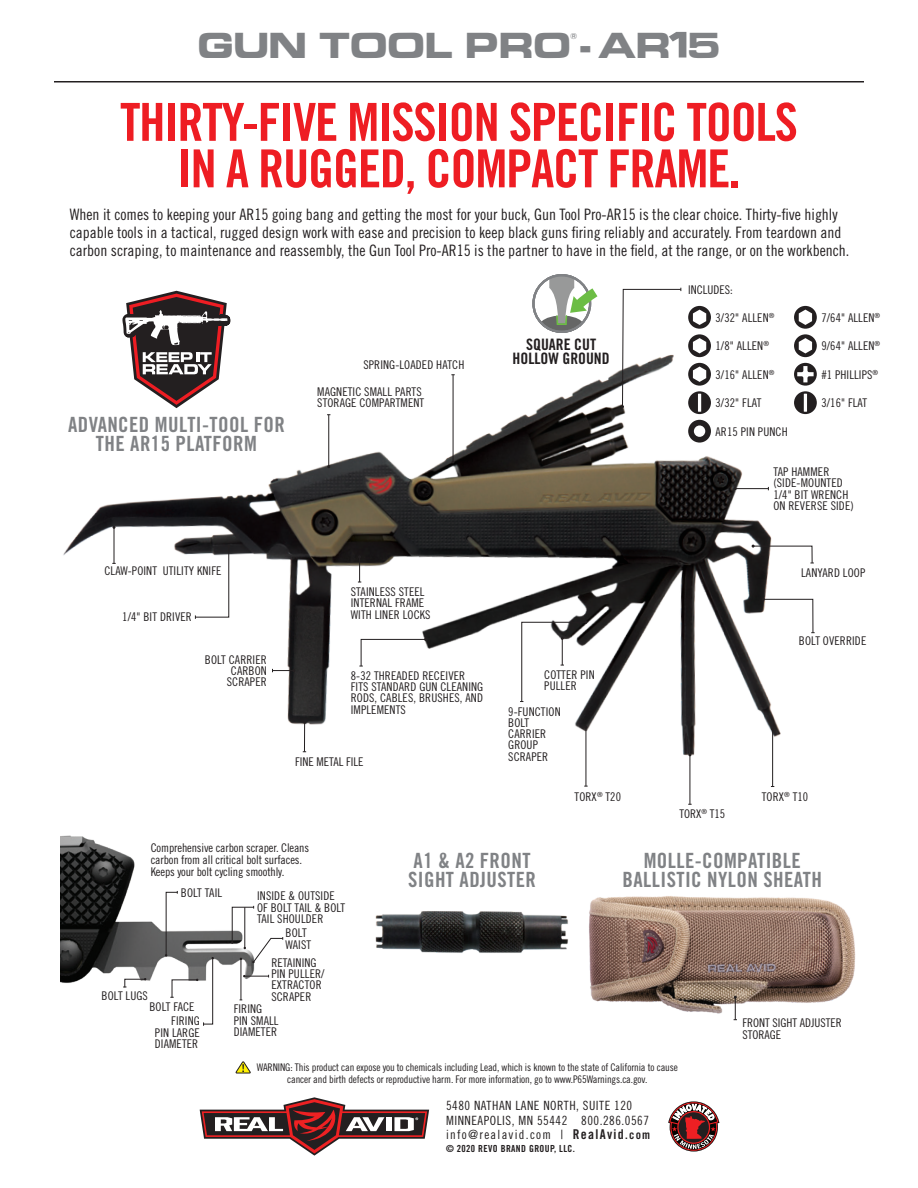
<style>
.page{position:relative;width:918px;height:1188px;background:#fff}
.page>*{position:absolute;margin:0;border:0;box-sizing:border-box;transform-origin:0 0}
.headline_lrg{font:52.5px/46.5px "Trade Gothic LT Std Bd Cn 20";letter-spacing:-.025em;color:#ee1d23;text-align:center}
.product_Title{font:700 36px "Eddmond";letter-spacing:-.02em;color:#808285}
.Descriptors{font:21px/18.8px "Trade Gothic LT Std Bd Cn 20";letter-spacing:.02em;color:#808285;text-align:center}
.lead_paragraph{font:15.75px/18px "Trade Gothic LT Std Cn 18";color:#231f20}
.t1{font:15.75px/13.5px "Trade Gothic LT Std Bd Cn 20";color:#231f20;text-align:center}
.t2{font:12.75px/14.5px "Trade Gothic LT Std Cn 18";letter-spacing:.04em;color:#231f20}
.callout-products{font:12px/11.2px "Trade Gothic LT Std Cn 18";letter-spacing:.01em;color:#231f20}
.callout-products-2{font:12px/12px "Trade Gothic LT Std Cn 18";letter-spacing:-.01em;color:#231f20}
.t3{font:10.5px/11.2px "Trade Gothic LT Std Cn 18";letter-spacing:-.01em;color:#231f20;text-align:center}
.t4{font:9.75px "Trade Gothic LT Std Bd Cn 20";letter-spacing:.04em;color:#231f20}
.product_Title-2{font:700 7.05px "Eddmond";color:#808285}
.s1{font-family:"Trade Gothic LT Std Bd Cn 20";font-size:13.5px}
.s2{font-family:"Trade Gothic LT Std Bd Cn 20";font-size:12px}
</style>
<div class="page">
<svg style="left:200px;top:1097px;width:229px;height:59px"></svg>
<svg style="left:668px;top:1101px;width:51px;height:51px"></svg>
<svg style="left:235px;top:1061px;width:16px;height:13px"></svg>
<svg style="left:669px;top:32px;width:17px;height:26px"></svg>
<hr style="left:54px;top:81px;width:810px;height:1px;background:#231f20">
<img style="left:63px;top:355px;width:739px;height:429px">
<hr style="left:114px;top:527px;width:1px;height:36px;background:#231f20">
<hr style="left:772px;top:729px;width:1px;height:58px;background:#231f20">
<hr style="left:586px;top:727px;width:1px;height:59px;background:#231f20">
<hr style="left:690px;top:755px;width:1px;height:49px;background:#231f20">
<svg style="left:358px;top:555px;width:3px;height:28px"></svg>
<hr style="left:453px;top:375px;width:1px;height:87px;background:#231f20">
<svg style="left:762px;top:598px;width:53px;height:35px"></svg>
<hr style="left:328px;top:415px;width:1px;height:52px;background:#231f20">
<svg style="left:195px;top:545px;width:35px;height:74px"></svg>
<hr style="left:304px;top:722px;width:1px;height:30px;background:#231f20">
<hr style="left:735px;top:488px;width:33px;height:1px;background:#231f20">
<svg style="left:621px;top:288px;width:61px;height:120px"></svg>
<svg style="left:688px;top:306px;width:23px;height:23px"></svg>
<svg style="left:693px;top:310px;width:13px;height:15px"></svg>
<svg style="left:794px;top:363px;width:23px;height:23px"></svg>
<svg style="left:797px;top:366px;width:17px;height:16px"></svg>
<div style="left:688px;top:391px;width:23px;height:23px;background:#231f20;border-radius:50%"></div>
<svg style="left:698px;top:394px;width:3px;height:18px"></svg>
<div style="left:794px;top:391px;width:23px;height:23px;background:#231f20;border-radius:50%"></div>
<svg style="left:804px;top:394px;width:3px;height:18px"></svg>
<div style="left:688px;top:420px;width:23px;height:23px;background:#231f20;border-radius:50%"></div>
<div style="left:694px;top:425px;width:11px;height:12px;background:#fff;border-radius:50%"></div>
<svg style="left:794px;top:306px;width:23px;height:23px"></svg>
<svg style="left:799px;top:310px;width:13px;height:15px"></svg>
<svg style="left:688px;top:334px;width:23px;height:23px"></svg>
<svg style="left:693px;top:338px;width:13px;height:15px"></svg>
<svg style="left:688px;top:363px;width:23px;height:23px"></svg>
<svg style="left:693px;top:367px;width:13px;height:15px"></svg>
<svg style="left:794px;top:334px;width:23px;height:23px"></svg>
<svg style="left:799px;top:338px;width:13px;height:15px"></svg>
<svg style="left:359px;top:638px;width:68px;height:29px"></svg>
<svg style="left:752px;top:545px;width:62px;height:19px"></svg>
<svg style="left:272px;top:669px;width:23px;height:3px"></svg>
<svg style="left:520px;top:621px;width:67px;height:81px"></svg>
<img style="left:61px;top:835px;width:194px;height:166px">
<hr style="left:241px;top:959px;width:1px;height:41px;background:#231f20">
<svg style="left:231px;top:906px;width:52px;height:57px"></svg>
<svg style="left:165px;top:891px;width:49px;height:134px"></svg>
<svg style="left:123px;top:978px;width:23px;height:10px"></svg>
<svg style="left:243px;top:975px;width:26px;height:2px"></svg>
<svg style="left:118px;top:290px;width:120px;height:123px"></svg>
<img style="left:375px;top:911px;width:194px;height:42px">
<img style="left:589px;top:896px;width:267px;height:124px">
<svg style="left:734px;top:996px;width:3px;height:24px"></svg>
<svg style="left:533px;top:275px;width:57px;height:57px"></svg>
<svg style="left:539px;top:274px;width:58px;height:59px"></svg>
<p class="product_Title" style="left:197px;top:21px;width:526px">GUN TOOL PRO - AR 5</p>
<p class="product_Title-2" style="left:570px;top:31px;width:8px">®</p>
<p class="headline_lrg" style="left:120px;top:98px;width:679px">THIRTY-FIVE MISSION SPECIFIC TOOLS<br>IN A RUGGED, COMPACT FRAME.</p>
<p class="lead_paragraph" style="left:70px;top:206px;width:781px">When it comes to keeping your AR15 going bang and getting the most for your buck, Gun Tool Pro-AR15 is the clear choice. Thirty-five highly capable tools in a tactical, rugged design work with ease and precision to keep black guns firing reliably and accurately. From teardown and carbon scraping, to maintenance and reassembly, the Gun Tool Pro-AR15 is the partner to have in the field, at the range, or on the workbench.</p>
<p class="Descriptors" style="left:68px;top:415px;width:218px">ADVANCED MULTI-TOOL FOR<br>THE AR15 PLATFORM</p>
<p class="callout-products" style="left:363px;top:359px;width:103px">SPRING-LOADED HATCH</p>
<p class="callout-products" style="left:317px;top:386px;width:109px">MAGNETIC SMALL PARTS<br>STORAGE COMPARTMENT</p>
<p class="t1" style="left:513px;top:338px;width:99px">SQUARE CUT<br>HOLLOW GROUND</p>
<p class="callout-products" style="left:104px;top:565px;width:119px">CLAW-POINT UTILITY KNIFE</p>
<p class="callout-products" style="left:122px;top:611px;width:71px">1/4" BIT DRIVER</p>
<p class="callout-products" style="left:205px;top:654px;width:63px;text-align:right">BOLT CARRIER<br>CARBON<br>SCRAPER</p>
<p class="callout-products" style="left:351px;top:586px;width:81px">STAINLESS STEEL<br>INTERNAL FRAME<br>WITH LINER LOCKS</p>
<p class="callout-products" style="left:351px;top:670px;width:134px">8-32 THREADED RECEIVER<br>FITS STANDARD GUN CLEANING<br>RODS, CABLES, BRUSHES, AND<br>IMPLEMENTS</p>
<p class="callout-products" style="left:295px;top:756px;width:70px">FINE METAL FILE</p>
<p class="callout-products" style="left:544px;top:669px;width:52px">COTTER PIN<br>PULLER</p>
<p class="callout-products" style="left:508px;top:706px;width:54px">9-FUNCTION<br>BOLT<br>CARRIER<br>GROUP<br>SCRAPER</p>
<p class="callout-products" style="left:575px;top:791px;width:48px">TORX<sup>®</sup> T20</p>
<p class="callout-products" style="left:688px;top:284px;width:46px">INCLUDES:</p>
<p class="callout-products" style="left:716px;top:312px;width:60px">3/32" ALLEN<sup>®</sup></p>
<p class="callout-products" style="left:716px;top:340px;width:55px">1/8" ALLEN<sup>®</sup></p>
<p class="callout-products" style="left:716px;top:369px;width:60px">3/16" ALLEN<sup>®</sup></p>
<p class="callout-products" style="left:821px;top:312px;width:60px">7/64" ALLEN<sup>®</sup></p>
<p class="callout-products" style="left:821px;top:340px;width:60px">9/64" ALLEN<sup>®</sup></p>
<p class="callout-products" style="left:821px;top:369px;width:58px">#1 PHILLIPS<sup>®</sup></p>
<p class="callout-products" style="left:716px;top:397px;width:47px">3/32" FLAT</p>
<p class="callout-products" style="left:821px;top:397px;width:47px">3/16" FLAT</p>
<p class="callout-products" style="left:716px;top:425px;width:74px">AR15 PIN PUNCH</p>
<p class="callout-products" style="left:773px;top:466px;width:82px">TAP HAMMER (SIDE-MOUNTED<br>1/4" BIT WRENCH<br>ON REVERSE SIDE)</p>
<p class="callout-products" style="left:801px;top:567px;width:66px">LANYARD LOOP</p>
<p class="callout-products" style="left:799px;top:635px;width:69px">BOLT OVERRIDE</p>
<p class="callout-products" style="left:679px;top:808px;width:47px">TORX<sup>®</sup> T15</p>
<p class="callout-products" style="left:762px;top:791px;width:48px">TORX<sup>®</sup> T10</p>
<p class="callout-products-2" style="left:151px;top:841px;width:160px">Comprehensive carbon scraper. Cleans carbon from all critical bolt surfaces.<br>Keeps your bolt cycling smoothly.</p>
<p class="callout-products" style="left:181px;top:887px;width:43px">BOLT TAIL</p>
<p class="callout-products" style="left:257px;top:890px;width:90px">INSIDE &amp; OUTSIDE<br>OF BOLT TAIL &amp; BOLT<br>TAIL SHOULDER</p>
<p class="callout-products" style="left:286px;top:927px;width:27px">BOLT<br>WAIST</p>
<p class="callout-products" style="left:271px;top:957px;width:55px">RETAINING<br>PIN PULLER/<br>EXTRACTOR<br>SCRAPER</p>
<p class="callout-products" style="left:102px;top:990px;width:48px">BOLT LUGS</p>
<p class="callout-products" style="left:149px;top:1000px;width:47px">BOLT FACE</p>
<p class="callout-products" style="left:155px;top:1015px;width:46px;text-align:justify;text-indent:16px">FIRING PIN LARGE DIAMETER</p>
<p class="callout-products" style="left:234px;top:1003px;width:46px">FIRING<br>PIN SMALL<br>DIAMETER</p>
<p class="Descriptors" style="left:408px;top:851px;width:129px;text-align:left">A1 &amp; A2 FRONT<br>SIGHT ADJUSTER</p>
<p class="Descriptors" style="left:623px;top:851px;width:201px">MOLLE-COMPATIBLE<br>BALLISTIC NYLON SHEATH</p>
<p class="callout-products" style="left:742px;top:1017px;width:101px;line-height:12px">FRONT SIGHT ADJUSTER<br>STORAGE</p>
<p class="t3" style="left:257px;top:1062px;width:423px">WARNING: This product can expose you to chemicals including Lead, which is known to the state of California to cause cancer and birth defects or reproductive harm. For more information, go to www.P65Warnings.ca.gov.</p>
<p class="t2" style="left:446px;top:1098px;width:206px">5480 NATHAN LANE NORTH, SUITE 120<br>MINNEAPOLIS, MN 55442 800.286.0567 info@realavid.com | <span class="s1">RealAvid</span><span class="s2">.com</span></p>
<p class="t4" style="left:446px;top:1143px;width:131px">© 2020 REVO BRAND GROUP, LLC.</p>
</div>
